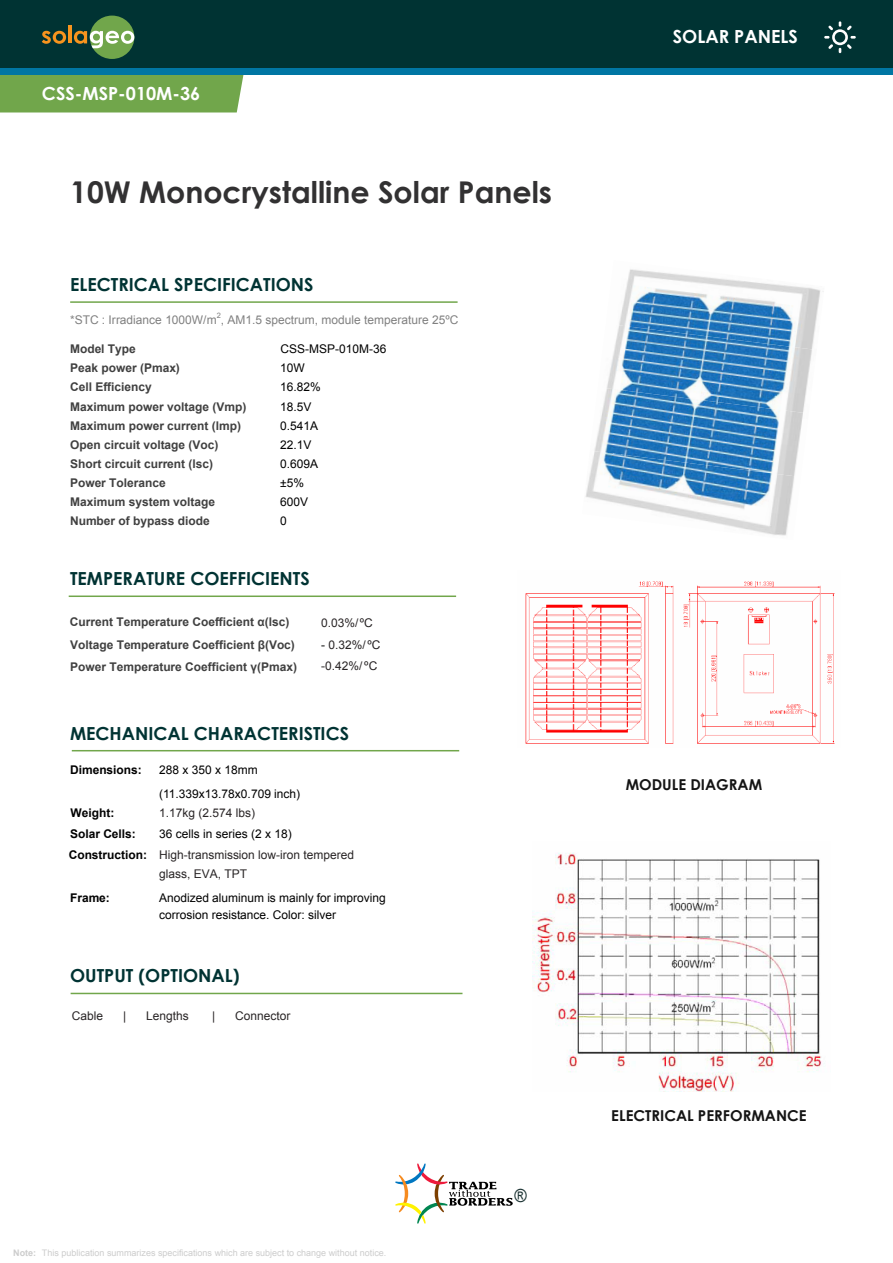
<style>
.page{position:relative;width:893px;height:1263px;background:#fff}
.page>*{position:absolute;margin:0;border:0;box-sizing:border-box;transform-origin:0 0}
.t1{font:700 30px "Century Gothic";color:#323132}
.t2{font:700 18.15px "Century Gothic";color:#fff}
.t3{font:18.15px "Arial";color:#1a3232;scale:.92 1}
.t4{font:700 18px "Century Gothic";color:#033}
.t5{font:700 15px "Century Gothic";color:#141414}
.t6{font:700 12px/19.2px "Arial";color:#404040}
.t7{font:12px/19.2px "Arial";color:#000}
.t8{font:12px/21.3px "Arial";color:#292526}
.t9{font:12px "Arial";color:#808080}
.t10{font:700 12px "Arial";color:#000}
.t11{font:9px "Arial";color:#ccc}
.t12{font:700 9px "Arial";color:#ccc}
.t13{font:7.5px "Arial";color:#808080}
.s1{color:#231f20}
.s2{color:#000}
</style>
<div class="page">
<div style="left:0;top:74px;width:244px;height:39px;background:#71a64b"></div>
<img style="left:619px;top:269px;width:205px;height:55px">
<img style="left:607px;top:324px;width:209px;height:63px">
<img style="left:594px;top:387px;width:213px;height:64px">
<img style="left:585px;top:451px;width:213px;height:85px">
<img style="left:525px;top:581px;width:310px;height:163px">
<img style="left:532px;top:852px;width:290px;height:239px">
<div style="left:0;top:0;width:893px;height:70px;background:#033"></div>
<svg style="left:824px;top:21px;width:32px;height:32px"></svg>
<div style="left:90px;top:16px;width:44px;height:43px;background:#71a64b;border-radius:50%"></div>
<svg style="left:74px;top:31px;width:60px;height:17px"></svg>
<svg style="left:42px;top:31px;width:24px;height:13px"></svg>
<hr style="left:68px;top:25px;width:4px;height:17px;background:#f7941e">
<div style="left:0;top:68px;width:893px;height:6px;background:#0076a3"></div>
<svg style="left:395px;top:1163px;width:118px;height:61px"></svg>
<hr style="left:70px;top:301px;width:388px;height:2px;background:#71a64b">
<hr style="left:69px;top:596px;width:387px;height:1px;background:#71a64b">
<hr style="left:72px;top:750px;width:387px;height:1px;background:#71a64b">
<hr style="left:71px;top:993px;width:391px;height:1px;background:#71a64b">
<h2 class="t2" style="left:42px;top:82px;width:160px">CSS-MSP-010M-36</h2>
<h1 class="t1" style="left:70px;top:173px;width:483px">10W Monocrystalline Solar Panels</h1>
<h3 class="t4" style="left:70px;top:273px;width:245px">ELECTRICAL SPECIFICATIONS</h3>
<p class="t9" style="left:70px;top:312px;width:390px">*STC : Irradiance 1000W/m , AM1.5 spectrum, module temperature 25ºC</p>
<p class="t13" style="left:217px;top:310px;width:6px">2</p>
<p class="t6" style="left:70px;top:340px;width:111px">Model Type<br>Peak power (Pmax)</p>
<p class="t7" style="left:281px;top:339px;width:107px">CSS-MSP-010M-36</p>
<p class="t7" style="left:280px;top:359px;width:26px">10W</p>
<p class="t6" style="left:70px;top:378px;width:83px">Cell Efficiency</p>
<p class="t7" style="left:280px;top:378px;width:42px">16.82%<br>18.5V<br>0.541A<br>22.1V<br>0.609A ±5%<br>600V<br>0</p>
<p class="t6" style="left:70px;top:397px;width:178px">Maximum power voltage (Vmp)<br>Maximum power current (lmp)<br>Open circuit voltage (Voc)<br>Short circuit current (lsc)<br>Power Tolerance<br>Maximum system voltage<br>Number of bypass diode</p>
<h3 class="t4" style="left:70px;top:567px;width:241px">TEMPERATURE COEFFICIENTS</h3>
<p class="t6" style="left:70px;top:612px;width:229px;line-height:22.2px">Current Temperature Coefficient α(lsc)<br>Voltage Temperature Coefficient β(Voc)<br>Power Temperature Coefficient γ(Pmax)</p>
<p class="t8" style="left:321px;top:613px;width:53px">0.03%/<span class="s1">ºC</span></p>
<p class="t8" style="left:321px;top:634px;width:61px"><span class="s2">-</span> 0.32%/<span class="s1">ºC </span>-0.42%/ <span class="s1">ºC</span></p>
<h3 class="t4" style="left:70px;top:722px;width:280px">MECHANICAL CHARACTERISTICS</h3>
<p class="t10" style="left:70px;top:762px;width:73px">Dimensions:</p>
<p class="t7" style="left:159px;top:758px;width:143px;line-height:23.4px">288 x 350 x 18mm (11.339x13.78x0.709 inch)</p>
<p class="t8" style="left:159px;top:802px;width:97px">1.17kg (2.574 lbs)</p>
<p class="t10" style="left:70px;top:826px;width:67px">Solar Cells:</p>
<p class="t7" style="left:159px;top:824px;width:134px">36 cells in series (2 x 18)</p>
<p class="t8" style="left:159px;top:846px;width:197px;line-height:18.9px">High-transmission low-iron tempered glass, EVA, TPT</p>
<p class="t10" style="left:70px;top:890px;width:41px">Frame:</p>
<p class="t7" style="left:159px;top:889px;width:228px;line-height:17.4px">Anodized aluminum is mainly for improving corrosion resistance. Color: silver</p>
<p class="t10" style="left:71px;top:805px;width:45px">Weight:</p>
<p class="t10" style="left:69px;top:847px;width:80px">Construction:</p>
<h3 class="t4" style="left:70px;top:965px;width:171px">OUTPUT (OPTIONAL)</h3>
<p class="t8" style="left:72px;top:1005px;width:33px">Cable</p>
<p class="t8" style="left:123px;top:1005px;width:5px">|</p>
<p class="t8" style="left:146px;top:1005px;width:44px">Lengths</p>
<p class="t8" style="left:212px;top:1005px;width:5px">|</p>
<p class="t8" style="left:235px;top:1005px;width:57px">Connector</p>
<p class="t11" style="left:42px;top:1247px;width:346px">This publication summarizes specifications which are subject to change without notice.</p>
<p class="t12" style="left:13px;top:1247px;width:24px">Note:</p>
<h2 class="t3" style="left:514px;top:1184px;width:15px">®</h2>
<h2 class="t2" style="left:673px;top:25px;width:127px">SOLAR PANELS</h2>
<p class="t5" style="left:626px;top:775px;width:138px">MODULE DIAGRAM</p>
<p class="t5" style="left:611px;top:1106px;width:197px">ELECTRICAL PERFORMANCE</p>
</div>
